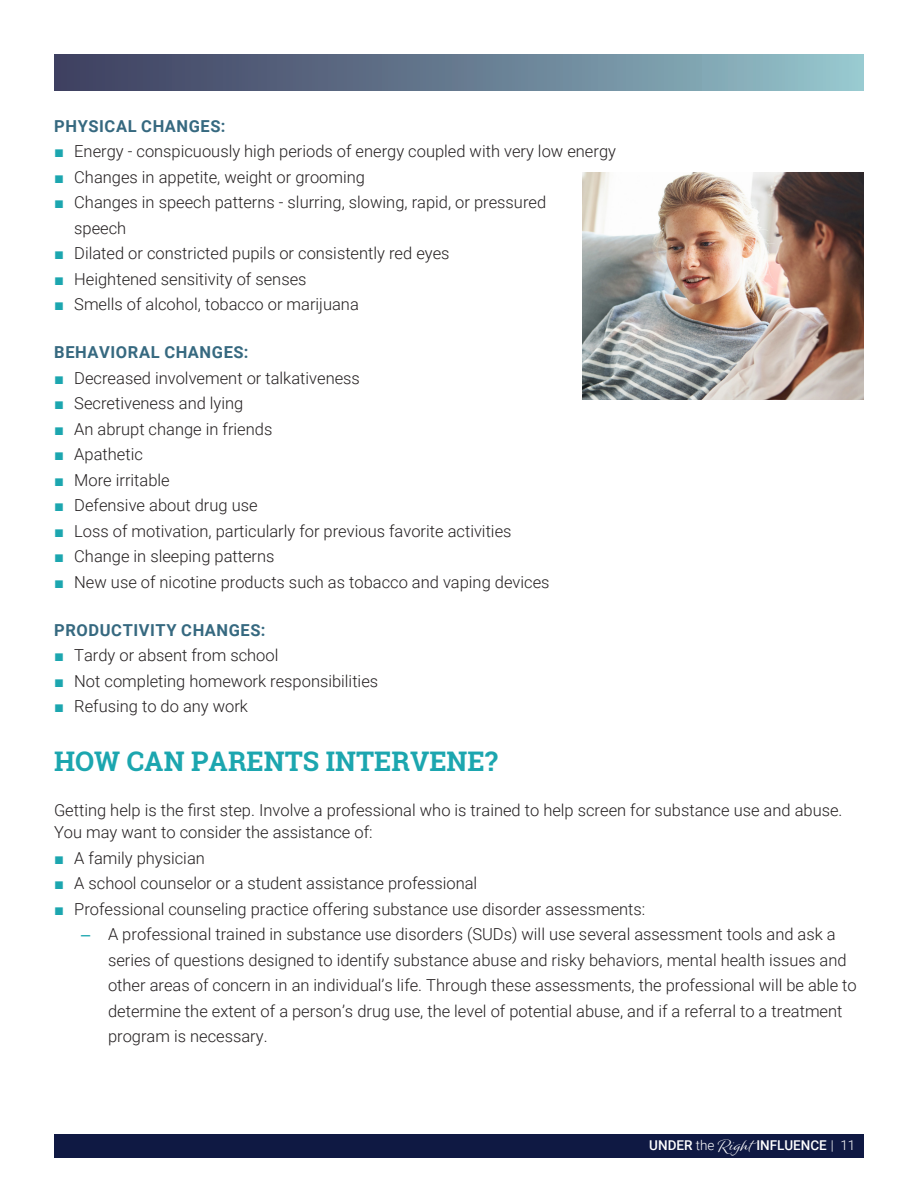
<style>
.page{position:relative;width:918px;height:1188px;background:#fff}
.page>*{position:absolute;margin:0;border:0;box-sizing:border-box;transform-origin:0 0}
.Headline_2{font:700 27px "Roboto Slab";color:#1ca6af}
.t1{font:300 16.5px/25.5px "Roboto";color:#231f20}
.Headline_3{font:700 16.5px "Roboto";letter-spacing:.035em;color:#366980}
.t2{font:500 13.5px "Roboto";color:#fff}
.s1{font-family:"Arial";font-weight:400;color:#1ca6af}
.s2{font-weight:300}
.s3{font-family:"Winsome";font-weight:400}
</style>
<div class="page">
<div style="left:54px;top:54px;width:810px;height:37px;background:linear-gradient(to right,#3b3a5c,#94c3ca)"></div>
<div style="left:54px;top:1134px;width:810px;height:24px;background:#0f1943"></div>
<img style="left:583px;top:173px;width:281px;height:227px">
<p class="Headline_3" style="left:54px;top:114px;width:173px">PHYSICAL CHANGES:</p>
<p class="t1" style="left:54px;top:138px;width:564px"><span class="s1">■</span> Energy - conspicuously high periods of energy coupled with very low energy</p>
<p class="t1" style="left:54px;top:164px;width:313px"><span class="s1">■</span> Changes in appetite, weight or grooming</p>
<p class="t1" style="left:74px;top:189px;width:474px;text-indent:-20px"><span class="s1">■</span> Changes in speech patterns - slurring, slowing, rapid, or pressured speech</p>
<p class="t1" style="left:54px;top:240px;width:397px"><span class="s1">■</span> Dilated or constricted pupils or consistently red eyes</p>
<p class="t1" style="left:54px;top:266px;width:254px"><span class="s1">■</span> Heightened sensitivity of senses</p>
<p class="t1" style="left:54px;top:291px;width:306px"><span class="s1">■</span> Smells of alcohol, tobacco or marijuana</p>
<p class="Headline_3" style="left:54px;top:341px;width:196px">BEHAVIORAL CHANGES:</p>
<p class="t1" style="left:54px;top:365px;width:307px"><span class="s1">■</span> Decreased involvement or talkativeness</p>
<p class="t1" style="left:54px;top:390px;width:191px"><span class="s1">■</span> Secretiveness and lying</p>
<p class="t1" style="left:54px;top:416px;width:220px"><span class="s1">■</span> An abrupt change in friends</p>
<p class="t1" style="left:54px;top:441px;width:90px"><span class="s1">■</span> Apathetic</p>
<p class="t1" style="left:54px;top:467px;width:117px"><span class="s1">■</span> More irritable</p>
<p class="t1" style="left:54px;top:492px;width:205px"><span class="s1">■</span> Defensive about drug use</p>
<p class="t1" style="left:54px;top:518px;width:459px"><span class="s1">■</span> Loss of motivation, particularly for previous favorite activities</p>
<p class="t1" style="left:54px;top:543px;width:222px"><span class="s1">■</span> Change in sleeping patterns</p>
<p class="t1" style="left:54px;top:569px;width:497px"><span class="s1">■</span> New use of nicotine products such as tobacco and vaping devices</p>
<p class="Headline_3" style="left:54px;top:618px;width:213px">PRODUCTIVITY CHANGES:</p>
<p class="t1" style="left:54px;top:642px;width:226px"><span class="s1">■</span> Tardy or absent from school</p>
<p class="t1" style="left:54px;top:668px;width:326px"><span class="s1">■</span> Not completing homework responsibilities</p>
<p class="t1" style="left:54px;top:693px;width:196px"><span class="s1">■</span> Refusing to do any work</p>
<p class="Headline_2" style="left:54px;top:742px;width:445px">HOW CAN PARENTS INTERVENE?</p>
<p class="t1" style="left:54px;top:798px;width:790px;line-height:22.5px">Getting help is the first step. Involve a professional who is trained to help screen for substance use and abuse.<br>You may want to consider the assistance of:</p>
<p class="t1" style="left:54px;top:845px;width:152px"><span class="s1">■</span> A family physician</p>
<p class="t1" style="left:54px;top:870px;width:425px"><span class="s1">■</span> A school counselor or a student assistance professional</p>
<p class="t1" style="left:54px;top:896px;width:593px"><span class="s1">■</span> Professional counseling practice offering substance use disorder assessments:</p>
<p class="t1" style="left:108px;top:921px;width:750px;text-indent:-27px"><span class="s1">–</span> A professional trained in substance use disorders (SUDs) will use several assessment tools and ask a series of questions designed to identify substance abuse and risky behaviors, mental health issues and other areas of concern in an individual’s life. Through these assessments, the professional will be able to determine the extent of a person’s drug use, the level of potential abuse, and if a referral to a treatment program is necessary.</p>
<p class="t2" style="left:649px;top:1136px;width:208px">UNDER <span class="s2">the</span> <span class="s3">Right</span> INFLUENCE <span class="s2">| 11</span></p>
</div>
